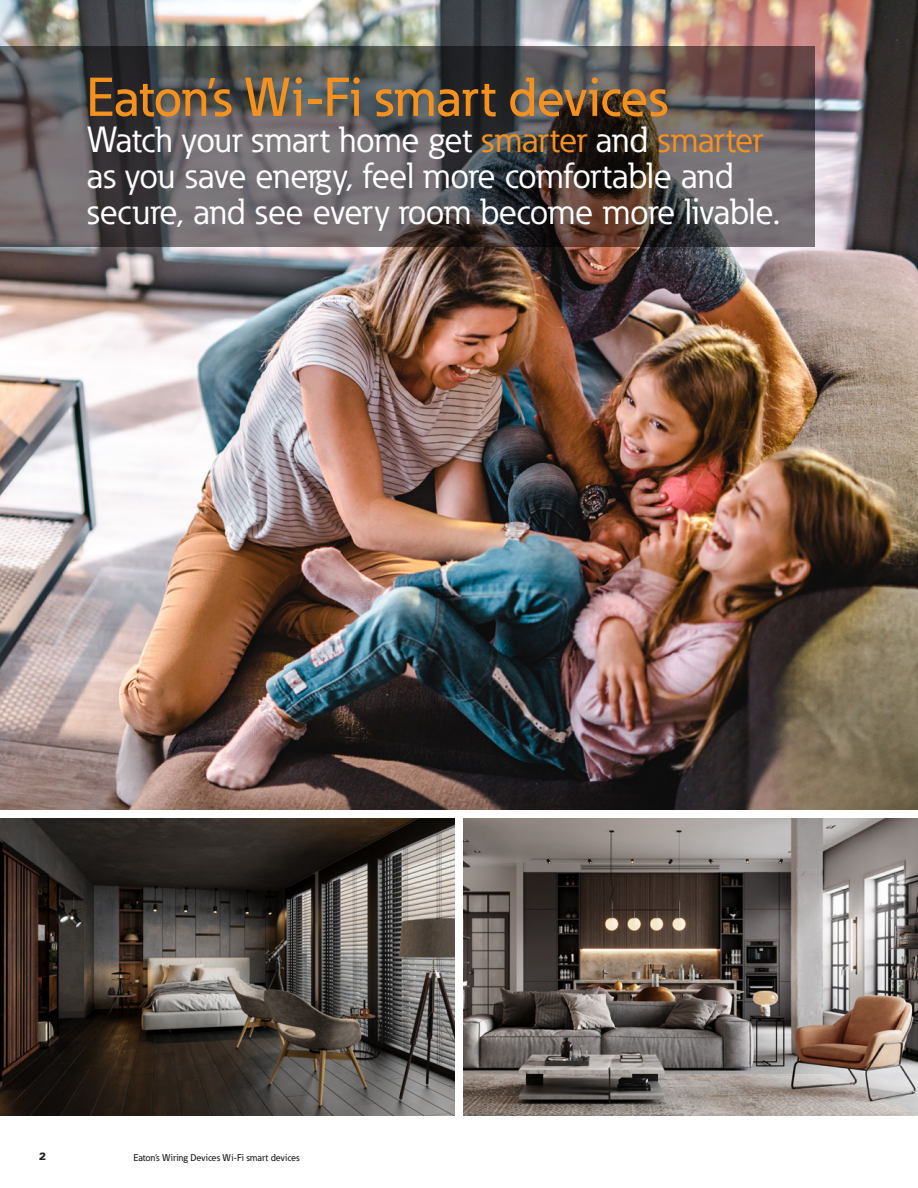
<style>
.page{position:relative;width:918px;height:1188px;background:#fff}
.page>*{position:absolute;margin:0;border:0;box-sizing:border-box;transform-origin:0 0}
._01_Headline___ADJ_S{font:500 54px "Eaton";color:#f6911e}
._01_Headline___ADJ_S-2{font:36px/36px "Eaton";letter-spacing:-.01em;color:#fff}
._00_Folio_Flush_Left{font:900 10.5px "Univers LT Std";color:#231f20}
.t1{font:500 9.75px "Eaton";color:#231f20}
.s1{color:#f6911e}
</style>
<div class="page">
<img style="left:0;top:0;width:918px;height:810px">
<svg style="left:0;top:46px;width:814px;height:201px;background:#565152"></svg>
<img style="left:0;top:818px;width:454px;height:298px">
<img style="left:464px;top:818px;width:454px;height:298px">
<p class="_01_Headline___ADJ_S" style="left:86px;top:64px;width:582px">Eaton’s Wi-Fi smart devices</p>
<p class="_01_Headline___ADJ_S-2" style="left:86px;top:122px;width:696px">Watch your smart home get <span class="s1">smarter</span> and <span class="s1">smarter </span>as you save energy, feel more comfortable and secure, and see every room become more livable.</p>
<p class="_00_Folio_Flush_Left" style="left:39px;top:1150px;width:9px">2</p>
<p class="t1" style="left:133px;top:1151px;width:168px">Eaton’s Wiring Devices Wi-Fi smart devices</p>
</div>
